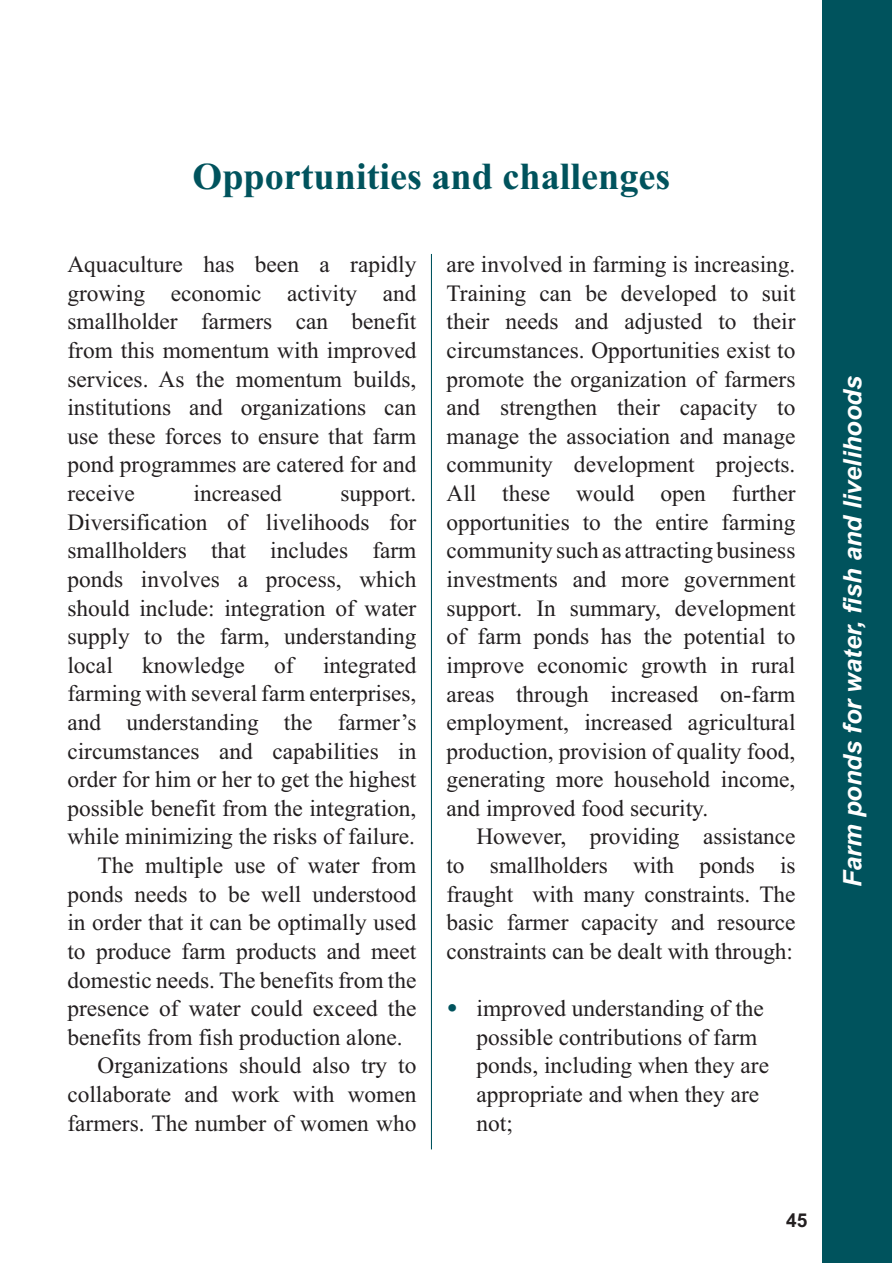
<style>
.page{position:relative;width:893px;height:1263px;background:#fff}
.page>*{position:absolute;margin:0;border:0;box-sizing:border-box;transform-origin:0 0}
.t1{font:700 38.25px "Times New Roman";color:#00535d}
.t2{font:italic 700 25.5px "Arial";color:#fff}
.t3{font:23.4px/28.7px "Times New Roman";color:#231f20;text-align:justify}
.t4{font:700 19.05px "Arial";color:#231f20}
.s1{font-family:"Arial";font-weight:900;color:#00535d}
</style>
<div class="page">
<div style="left:822px;top:0;width:69px;height:1263px;background:#00535d"></div>
<hr style="left:431px;top:254px;width:1px;height:895px;background:#00535d">
<h1 class="t1" style="left:193px;top:164px;width:479px">Opportunities and challenges</h1>
<p class="t3" style="left:67px;top:252px;width:350px">Aquaculture has been a rapidly growing economic activity and smallholder farmers can benefit from this momentum with improved services. As the momentum builds, institutions and organizations can use these forces to ensure that farm pond programmes are catered for and receive</p>
<p class="t3" style="left:194px;top:481px;width:90px">increased</p>
<p class="t3" style="left:67px;top:481px;width:350px;text-indent:273px">support.<br>Diversification of livelihoods for smallholders that includes farm ponds involves a process, which should include: integration of water supply to the farm, understanding local</p>
<p class="t3" style="left:142px;top:653px;width:104px">knowledge</p>
<p class="t3" style="left:274px;top:653px;width:21px">of</p>
<p class="t3" style="left:323px;top:653px;width:95px">integrated</p>
<p class="t3" style="left:67px;top:682px;width:350px">farming with several farm enterprises,</p>
<p class="t3" style="left:67px;top:710px;width:350px">and understanding the farmer’s</p>
<p class="t3" style="left:67px;top:739px;width:350px">circumstances and capabilities in</p>
<p class="t3" style="left:67px;top:767px;width:350px">order for him or her to get the highest</p>
<p class="t3" style="left:67px;top:796px;width:350px">possible benefit from the integration,</p>
<p class="t3" style="left:67px;top:825px;width:349px">while minimizing the risks of failure.</p>
<p class="t3" style="left:97px;top:853px;width:320px">The multiple use of water from</p>
<p class="t3" style="left:67px;top:882px;width:350px">ponds needs to be well understood</p>
<p class="t3" style="left:67px;top:910px;width:350px">in order that it can be optimally used</p>
<p class="t3" style="left:67px;top:939px;width:350px">to produce farm products and meet</p>
<p class="t3" style="left:67px;top:968px;width:350px">domestic needs. The benefits from the</p>
<p class="t3" style="left:67px;top:996px;width:350px">presence of water could exceed the</p>
<p class="t3" style="left:67px;top:1025px;width:337px">benefits from fish production alone.</p>
<p class="t3" style="left:97px;top:1054px;width:320px">Organizations should also try to</p>
<p class="t3" style="left:67px;top:1082px;width:350px">collaborate and work with women</p>
<p class="t3" style="left:67px;top:1111px;width:350px">farmers. The number of women who</p>
<p class="t3" style="left:446px;top:252px;width:350px">are involved in farming is increasing.<br>Training can be developed to suit their needs and adjusted to their circumstances. Opportunities exist to promote the organization of farmers and strengthen their capacity to manage the association and manage community development projects.<br>All these would open further opportunities to the entire farming community such as attracting business investments and more government support. In summary, development of farm ponds has the potential to improve economic growth in rural areas through increased on-farm employment, increased agricultural production, provision of quality food, generating more household income, and improved food security.</p>
<p class="t3" style="left:446px;top:825px;width:350px;text-indent:30px">However, providing assistance to smallholders with ponds is fraught with many constraints. The basic farmer capacity and resource constraints can be dealt with through:</p>
<p class="t3" style="left:476px;top:996px;width:294px;text-align:left;text-indent:-30px"><span class="s1">•</span> improved understanding of the possible contributions of farm ponds, including when they are appropriate and when they are not;</p>
<p class="t4" style="left:786px;top:1213px;width:23px">45</p>
<p class="t2" style="left:843px;top:887px;width:512px;rotate:-90deg">Farm ponds for water, fish and livelihoods</p>
</div>
